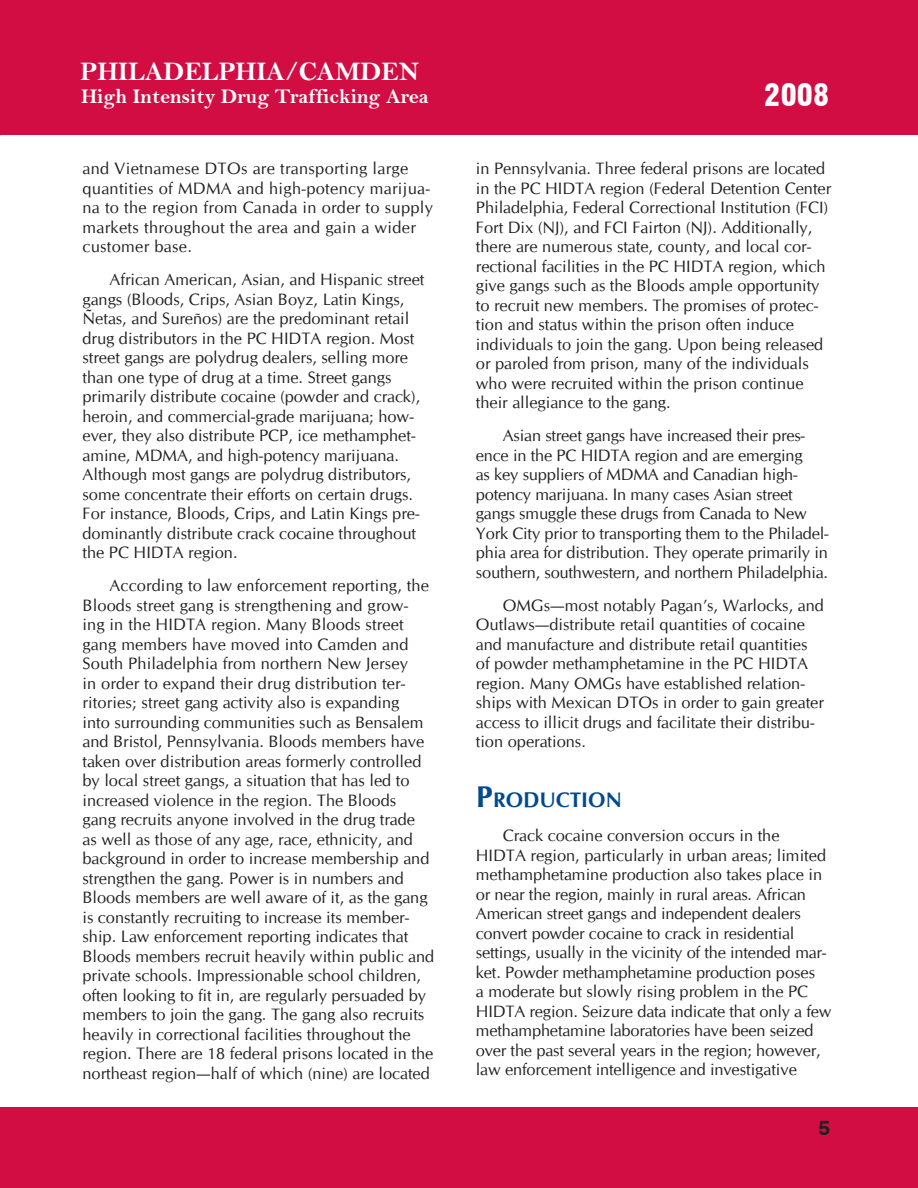
<style>
.page{position:relative;width:918px;height:1188px;background:#fff}
.page>*{position:absolute;margin:0;border:0;box-sizing:border-box;transform-origin:0 0}
.t1{font:900 condensed 30px "Swiss 721 BT";color:#fff}
.t2{font:27px "Bell MT Bold";letter-spacing:-.01em;color:#fff}
.t3{font:21px "Bell MT Bold";color:#fff}
.t4{font:700 21px "CG Omega";color:#004a8d}
.t5{font:700 21px "Swiss 721 BT";color:#231f20}
.t6{font:16.5px/19.5px "CG Omega";color:#231f20}
.t7{font:16.5px/19.5px "CG Omega";letter-spacing:.02em;color:#231f20}
.s1{font-size:30px}
</style>
<div class="page">
<div style="left:0;top:1107px;width:918px;height:81px;background:#d20d44"></div>
<div style="left:0;top:0;width:918px;height:135px;background:#d20d44"></div>
<h2 class="t2" style="left:80px;top:55px;width:341px">PHILADELPHIA/CAMDEN</h2>
<p class="t3" style="left:81px;top:84px;width:350px">High Intensity Drug Trafficking Area</p>
<h1 class="t1" style="left:765px;top:77px;width:66px">2008</h1>
<p class="t7" style="left:82px;top:159px;width:352px">and Vietnamese DTOs are transporting large quantities of MDMA and high-potency marijua&shy;na to the region from Canada in order to supply markets throughout the area and gain a wider customer base.</p>
<p class="t6" style="left:82px;top:270px;width:343px;text-indent:27px">African American, Asian, and Hispanic street gangs (Bloods, Crips, Asian Boyz, Latin Kings, Ñetas, and Sureños) are the predominant retail drug distributors in the PC HIDTA region. Most street gangs are polydrug dealers, selling more than one type of drug at a time. Street gangs primarily distribute cocaine (powder and crack), heroin, and commercial-grade marijuana; how&shy;ever, they also distribute PCP, ice methamphet&shy;amine, MDMA, and high-potency marijuana.<br>Although most gangs are polydrug distributors, some concentrate their efforts on certain drugs.<br>For instance, Bloods, Crips, and Latin Kings pre&shy;dominantly distribute crack cocaine throughout the PC HIDTA region.</p>
<p class="t6" style="left:82px;top:576px;width:353px;text-indent:27px">According to law enforcement reporting, the Bloods street gang is strengthening and grow&shy;ing in the HIDTA region. Many Bloods street gang members have moved into Camden and South Philadelphia from northern New Jersey<br>in order to expand their drug distribution ter&shy;ritories; street gang activity also is expanding<br>into surrounding communities such as Bensalem and Bristol, Pennsylvania. Bloods members have taken over distribution areas formerly controlled by local street gangs, a situation that has led to increased violence in the region. The Bloods<br>gang recruits anyone involved in the drug trade<br>as well as those of any age, race, ethnicity, and background in order to increase membership and strengthen the gang. Power is in numbers and Bloods members are well aware of it, as the gang is constantly recruiting to increase its member&shy;ship. Law enforcement reporting indicates that Bloods members recruit heavily within public and private schools. Impressionable school children, often looking to fit in, are regularly persuaded by members to join the gang. The gang also recruits heavily in correctional facilities throughout the region. There are 18 federal prisons located in the northeast region—half of which (nine) are located</p>
<p class="t6" style="left:476px;top:159px;width:357px">in Pennsylvania. Three federal prisons are located in the PC HIDTA region (Federal Detention Center Philadelphia, Federal Correctional Institution (FCI)<br>Fort Dix (NJ), and FCI Fairton (NJ). Additionally, there are numerous state, county, and local cor&shy;rectional facilities in the PC HIDTA region, which give gangs such as the Bloods ample opportunity to recruit new members. The promises of protec&shy;tion and status within the prison often induce individuals to join the gang. Upon being released or paroled from prison, many of the individuals who were recruited within the prison continue their allegiance to the gang.</p>
<p class="t6" style="left:476px;top:426px;width:354px;text-indent:27px">Asian street gangs have increased their pres&shy;ence in the PC HIDTA region and are emerging<br>as key suppliers of MDMA and Canadian high&shy;potency marijuana. In many cases Asian street gangs smuggle these drugs from Canada to New York City prior to transporting them to the Philadel&shy;phia area for distribution. They operate primarily in southern, southwestern, and northern Philadelphia.</p>
<p class="t6" style="left:476px;top:596px;width:350px;text-indent:27px">OMGs—most notably Pagan’s, Warlocks, and Outlaws—distribute retail quantities of cocaine and manufacture and distribute retail quantities of powder methamphetamine in the PC HIDTA region. Many OMGs have established relation&shy;ships with Mexican DTOs in order to gain greater access to illicit drugs and facilitate their distribu&shy;tion operations.</p>
<p class="t4" style="left:476px;top:786px;width:148px"><span class="s1">P</span>RODUCTION</p>
<p class="t6" style="left:476px;top:826px;width:357px;text-indent:27px">Crack cocaine conversion occurs in the HIDTA region, particularly in urban areas; limited methamphetamine production also takes place in or near the region, mainly in rural areas. African American street gangs and independent dealers convert powder cocaine to crack in residential settings, usually in the vicinity of the intended mar&shy;ket. Powder methamphetamine production poses<br>a moderate but slowly rising problem in the PC HIDTA region. Seizure data indicate that only a few methamphetamine laboratories have been seized over the past several years in the region; however, law enforcement intelligence and investigative</p>
<p class="t5" style="left:818px;top:1115px;width:13px">5</p>
</div>
